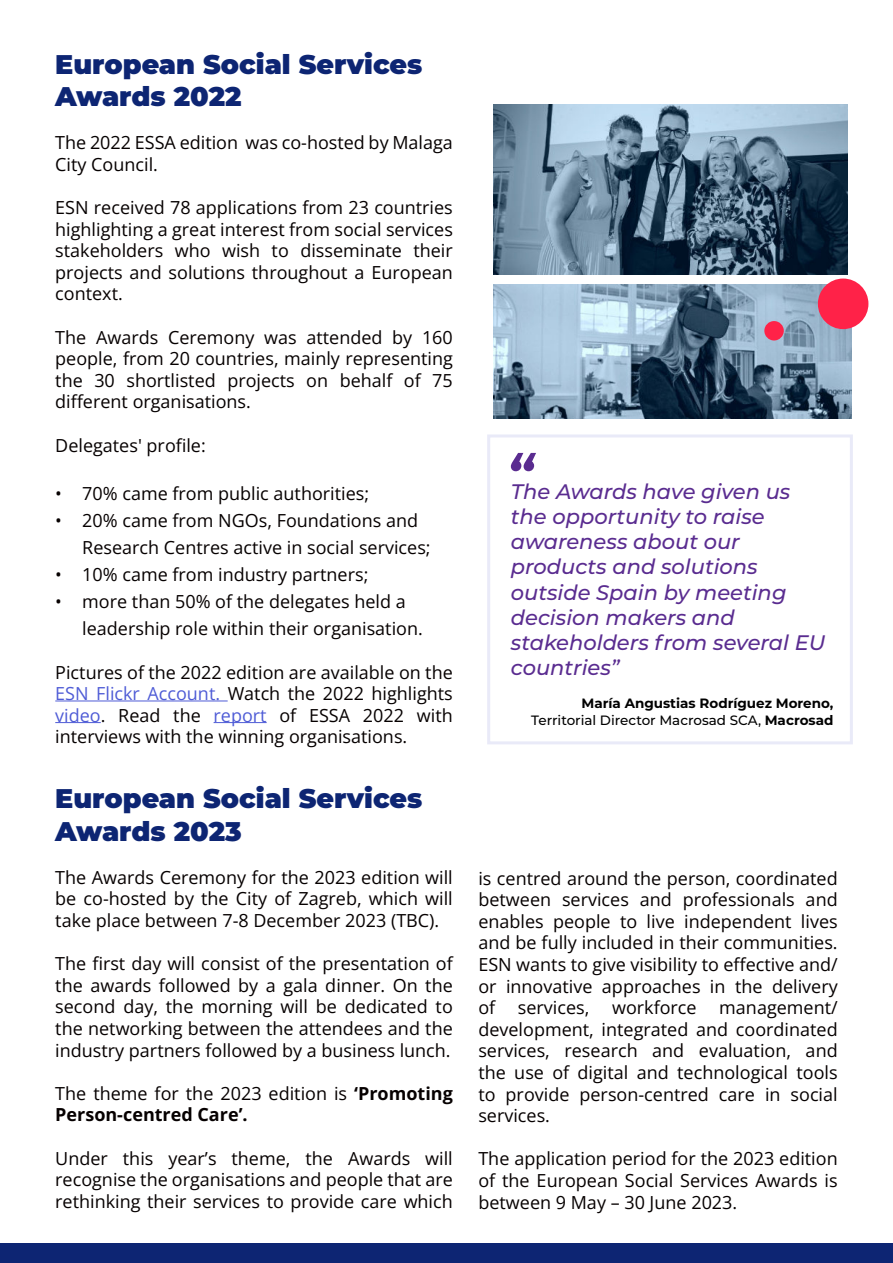
<style>
.page{position:relative;width:893px;height:1263px;background:#fff}
.page>*{position:absolute;margin:0;border:0;box-sizing:border-box;transform-origin:0 0}
.t1{font:italic 700 54px "Montserrat";color:#5a2c90}
.t2{font:900 27px/32.4px "Montserrat";color:#0d2573}
.t3{font:italic 500 21px/25.2px "Montserrat";color:#5a2c90}
.t4{font:18px/21.6px "Open Sans";color:#060000;text-align:justify}
.t5{font:700 18px/21.6px "Open Sans";color:#060000}
.t6{font:700 13.5px/16.2px "Montserrat";color:#000;text-align:right}
.s1{color:#4f5cd6}
.s2{font-weight:400}
.s3{font-weight:500}
</style>
<div class="page">
<div style="left:0;top:1244px;width:893px;height:19px;background:#0d2573"></div>
<hr style="left:55px;top:701px;width:173px;height:1px;background:#4f5cd6">
<hr style="left:55px;top:722px;width:46px;height:1px;background:#4f5cd6">
<hr style="left:214px;top:722px;width:53px;height:1px;background:#4f5cd6">
<img style="left:493px;top:104px;width:355px;height:170px">
<img style="left:494px;top:284px;width:358px;height:134px">
<div style="left:818px;top:279px;width:50px;height:50px;background:#ff2248;border-radius:50%"></div>
<div style="left:764px;top:321px;width:20px;height:19px;background:#ff2248;border-radius:50%"></div>
<div style="left:487px;top:434px;width:366px;height:310px;border:3px solid #e9eaf8"></div>
<h2 class="t2" style="left:55px;top:49px;width:369px">European Social Services<br>Awards 2022</h2>
<p class="t4" style="left:55px;top:134px;width:399px">The 2022 ESSA edition was co-hosted by Malaga<br>City Council.</p>
<p class="t4" style="left:55px;top:198px;width:399px">ESN received 78 applications from 23 countries highlighting a great interest from social services stakeholders who wish to disseminate their projects and solutions throughout a European context.</p>
<p class="t4" style="left:55px;top:328px;width:399px">The Awards Ceremony was attended by 160 people, from 20 countries, mainly representing the 30 shortlisted projects on behalf of 75 different organisations.</p>
<p class="t4" style="left:55px;top:434px;width:152px">Delegates' profile:</p>
<p class="t4" style="left:55px;top:485px;width:315px">• 70% came from public authorities;</p>
<p class="t4" style="left:82px;top:509px;width:350px;line-height:27px;text-indent:-27px">• 20% came from NGOs, Foundations and<br>Research Centres active in social services;</p>
<p class="t4" style="left:55px;top:566px;width:315px">• 10% came from industry partners;</p>
<p class="t4" style="left:82px;top:590px;width:342px;line-height:27px;text-indent:-27px">• more than 50% of the delegates held a leadership role within their organisation.</p>
<p class="t4" style="left:55px;top:663px;width:399px">Pictures of the 2022 edition are available on the <span class="s1">ESN Flickr Account.</span> Watch the 2022 highlights <span class="s1">video</span>. Read the <span class="s1">report</span> of ESSA 2022 with interviews with the winning organisations.</p>
<h2 class="t2" style="left:55px;top:783px;width:369px">European Social Services<br>Awards 2023</h2>
<p class="t4" style="left:55px;top:868px;width:399px">The Awards Ceremony for the 2023 edition will be co-hosted by the City of Zagreb, which will take place between 7-8 December 2023 (TBC).</p>
<p class="t4" style="left:55px;top:952px;width:399px">The first day will consist of the presentation of the awards followed by a gala dinner. On the second day, the morning will be dedicated to the networking between the attendees and the industry partners followed by a business lunch.</p>
<p class="t5" style="left:55px;top:1084px;width:399px"><span class="s2">The theme for the 2023 edition is</span> ‘Promoting<br>Person-centred Care’.</p>
<p class="t4" style="left:55px;top:1149px;width:399px">Under this year’s theme, the Awards will recognise the organisations and people that are rethinking their services to provide care which</p>
<h1 class="t1" style="left:507px;top:443px;width:28px">“</h1>
<p class="t3" style="left:511px;top:480px;width:316px">The Awards have given us the opportunity to raise awareness about our products and solutions outside Spain by meeting decision makers and stakeholders from several EU countries”</p>
<p class="t6" style="left:531px;top:696px;width:304px">María Angustias Rodríguez Moreno,<br><span class="s3">Territorial Director Macrosad SCA,</span> Macrosad</p>
<p class="t4" style="left:478px;top:869px;width:361px">is centred around the person, coordinated between services and professionals and enables people to live independent lives and be fully included in their communities.<br>ESN wants to give visibility to effective and/ or innovative approaches in the delivery of</p>
<p class="t4" style="left:518px;top:996px;width:73px">services,</p>
<p class="t4" style="left:612px;top:996px;width:86px">workforce</p>
<p class="t4" style="left:478px;top:996px;width:361px;text-indent:241px">management/ development, integrated and coordinated services, research and evaluation, and the use of digital and technological tools to provide person-centred care in social services.</p>
<p class="t4" style="left:478px;top:1150px;width:361px">The application period for the 2023 edition of the European Social Services Awards is between 9 May – 30 June 2023.</p>
</div>
